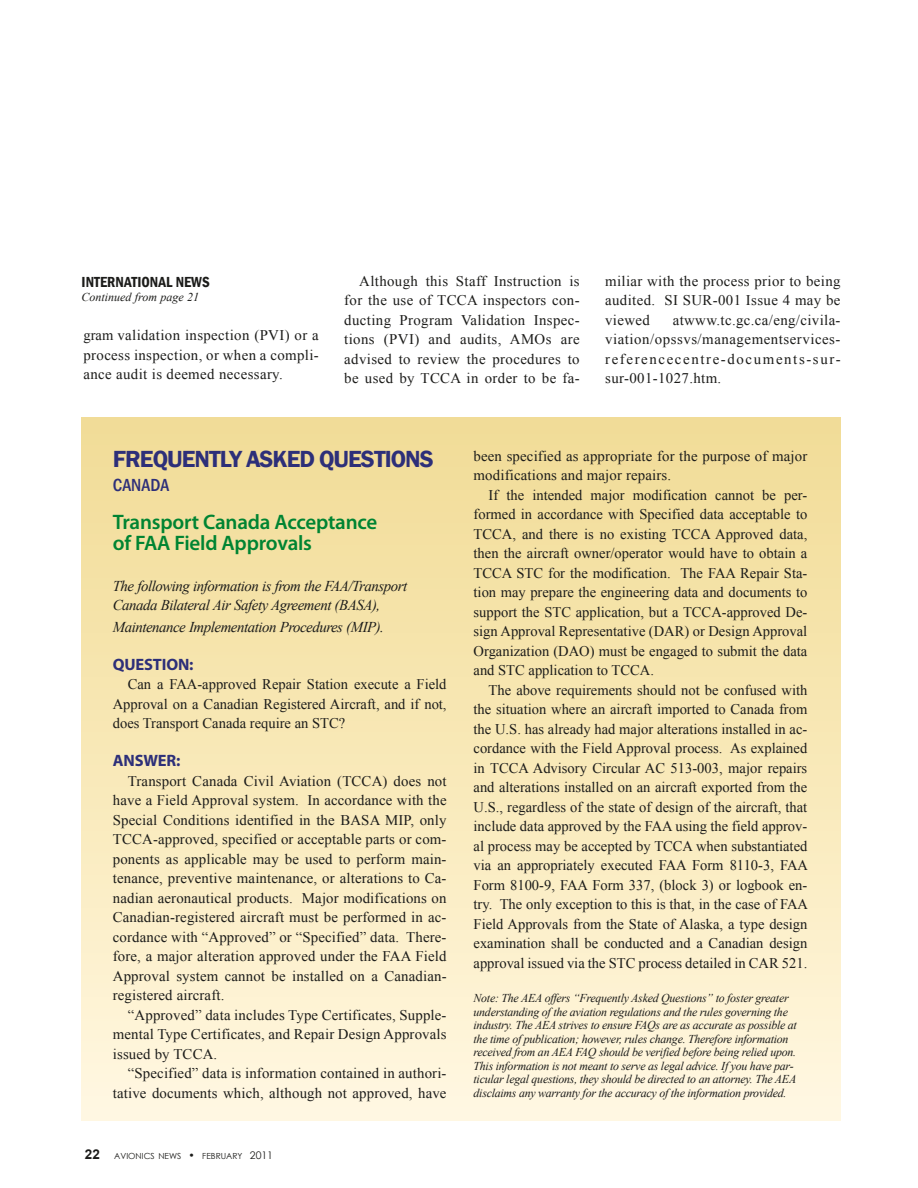
<style>
.page{position:relative;width:918px;height:1188px;background:#fff}
.page>*{position:absolute;margin:0;border:0;box-sizing:border-box;transform-origin:0 0}
.t1{font:600 24px "Franklin Gothic";letter-spacing:-.04em;color:#2d2f79}
.t2{font:600 21px/21px "Myriad Pro";letter-spacing:-.01em;color:#008432}
.t3{font:500 condensed 18px "Franklin Gothic";color:#2d2f79}
.t4{font:700 16.5px "Myriad Pro";letter-spacing:-.01em;color:#2d2f79}
.t5{font:italic 15px/19.5px "Times New Roman";letter-spacing:-.03em;color:#1c1c1a}
.t6{font:600 condensed 15px "Franklin Gothic";color:#1c1c1a}
.t7{font:14.7px/19.5px "Times New Roman";letter-spacing:.01em;color:#1c1c1a;text-align:justify}
.t8{font:italic 12px/13.5px "Times New Roman";letter-spacing:-.02em;color:#1c1c1a}
.t9{font:italic 12px "Times New Roman";color:#1c1c1a}
.t10{font:8.4px "Century Gothic";color:#1c1c1a}
.s1{font-family:"Arial";font-weight:700;font-size:13.5px}
.s2{font-size:10.5px}
</style>
<div class="page">
<div style="left:82px;top:417px;width:759px;height:703px;background:linear-gradient(to bottom,#f1db94,#fff7e0)"></div>
<p class="t6" style="left:82px;top:272px;width:130px">INTERNATIONAL NEWS</p>
<p class="t9" style="left:82px;top:289px;width:119px">Continued from page 21</p>
<p class="t7" style="left:83px;top:325px;width:237px">gram validation inspection (PVI) or a process inspection, or when a compli&shy;ance audit is deemed necessary.</p>
<p class="t7" style="left:344px;top:271px;width:237px;text-indent:15px">Although this Staff Instruction is for the use of TCCA inspectors con&shy;ducting Program Validation Inspec&shy;tions (PVI) and audits, AMOs are advised to review the procedures to be used by TCCA in order to be fa-</p>
<p class="t7" style="left:605px;top:271px;width:237px">miliar with the process prior to being audited. SI SUR-001 Issue 4 may be viewed</p>
<p class="t7" style="left:605px;top:310px;width:237px;text-indent:68px">atwww.tc.gc.ca/eng/civila&shy;viation/opssvs/managementservices&shy;referencecentre-documents-sur&shy;sur-001-1027.htm.</p>
<h1 class="t1" style="left:113px;top:444px;width:322px">FREQUENTLY ASKED QUESTIONS</h1>
<p class="t3" style="left:113px;top:473px;width:58px">CANADA</p>
<h2 class="t2" style="left:113px;top:511px;width:266px">Transport Canada Acceptance of FAA Field Approvals</h2>
<p class="t5" style="left:113px;top:576px;width:296px">The following information is from the FAA/Transport<br>Canada Bilateral Air Safety Agreement (BASA),</p>
<p class="t5" style="left:113px;top:617px;width:273px">Maintenance Implementation Procedures (MIP).</p>
<p class="t4" style="left:113px;top:654px;width:82px">QUESTION:</p>
<p class="t7" style="left:113px;top:675px;width:335px;text-indent:15px">Can a FAA-approved Repair Station execute a Field Approval on a Canadian Registered Aircraft, and if not, does Transport Canada require an STC?</p>
<p class="t4" style="left:113px;top:750px;width:69px">ANSWER:</p>
<p class="t7" style="left:113px;top:771px;width:335px;text-indent:15px">Transport Canada Civil Aviation (TCCA) does not have a Field Approval system. In accordance with the Special Conditions identified in the BASA MIP, only TCCA-approved, specified or acceptable parts or com&shy;ponents as applicable may be used to perform main&shy;tenance, preventive maintenance, or alterations to Ca&shy;nadian aeronautical products. Major modifications on Canadian-registered aircraft must be performed in ac&shy;cordance with “Approved” or “Specified” data. There&shy;fore, a major alteration approved under the FAA Field Approval system cannot be installed on a Canadian&shy;registered aircraft.</p>
<p class="t7" style="left:113px;top:1005px;width:335px;text-indent:15px">“Approved” data includes Type Certificates, Supple&shy;mental Type Certificates, and Repair Design Approvals issued by TCCA.</p>
<p class="t7" style="left:113px;top:1063px;width:335px;text-align:right">“Specified” data is information contained in authori&shy;tative documents which, although not approved, have</p>
<p class="t10" style="left:85px;top:1150px;width:190px"><span class="s1">22</span> AVIONICS NEWS <span class="s2">•</span> FEBRUARY <span class="s2">2011</span></p>
<p class="t7" style="left:474px;top:446px;width:335px">been specified as appropriate for the purpose of major modifications and major repairs.</p>
<p class="t7" style="left:474px;top:485px;width:335px;text-indent:15px">If the intended major modification cannot be per&shy;formed in accordance with Specified data acceptable to TCCA, and there is no existing TCCA Approved data, then the aircraft owner/operator would have to obtain a TCCA STC for the modification. The FAA Repair Sta&shy;tion may prepare the engineering data and documents to support the STC application, but a TCCA-approved De&shy;sign Approval Representative (DAR) or Design Approval Organization (DAO) must be engaged to submit the data and STC application to TCCA.</p>
<p class="t7" style="left:474px;top:680px;width:336px;text-indent:15px">The above requirements should not be confused with the situation where an aircraft imported to Canada from the U.S. has already had major alterations installed in ac&shy;cordance with the Field Approval process. As explained in TCCA Advisory Circular AC 513-003, major repairs and alterations installed on an aircraft exported from the U.S., regardless of the state of design of the aircraft, that include data approved by the FAA using the field approv&shy;al process may be accepted by TCCA when substantiated via an appropriately executed FAA Form 8110-3, FAA Form 8100-9, FAA Form 337, (block 3) or logbook en&shy;try. The only exception to this is that, in the case of FAA Field Approvals from the State of Alaska, a type design examination shall be conducted and a Canadian design approval issued via the STC process detailed in CAR 521.</p>
<p class="t8" style="left:474px;top:991px;width:325px">Note: The AEA offers “Frequently Asked Questions” to foster greater understanding of the aviation regulations and the rules governing the industry. The AEA strives to ensure FAQs are as accurate as possible at the time of publication; however, rules change. Therefore information received from an AEA FAQ should be verified before being relied upon.<br>This information is not meant to serve as legal advice. If you have par&shy;ticular legal questions, they should be directed to an attorney. The AEA disclaims any warranty for the accuracy of the information provided.</p>
</div>
